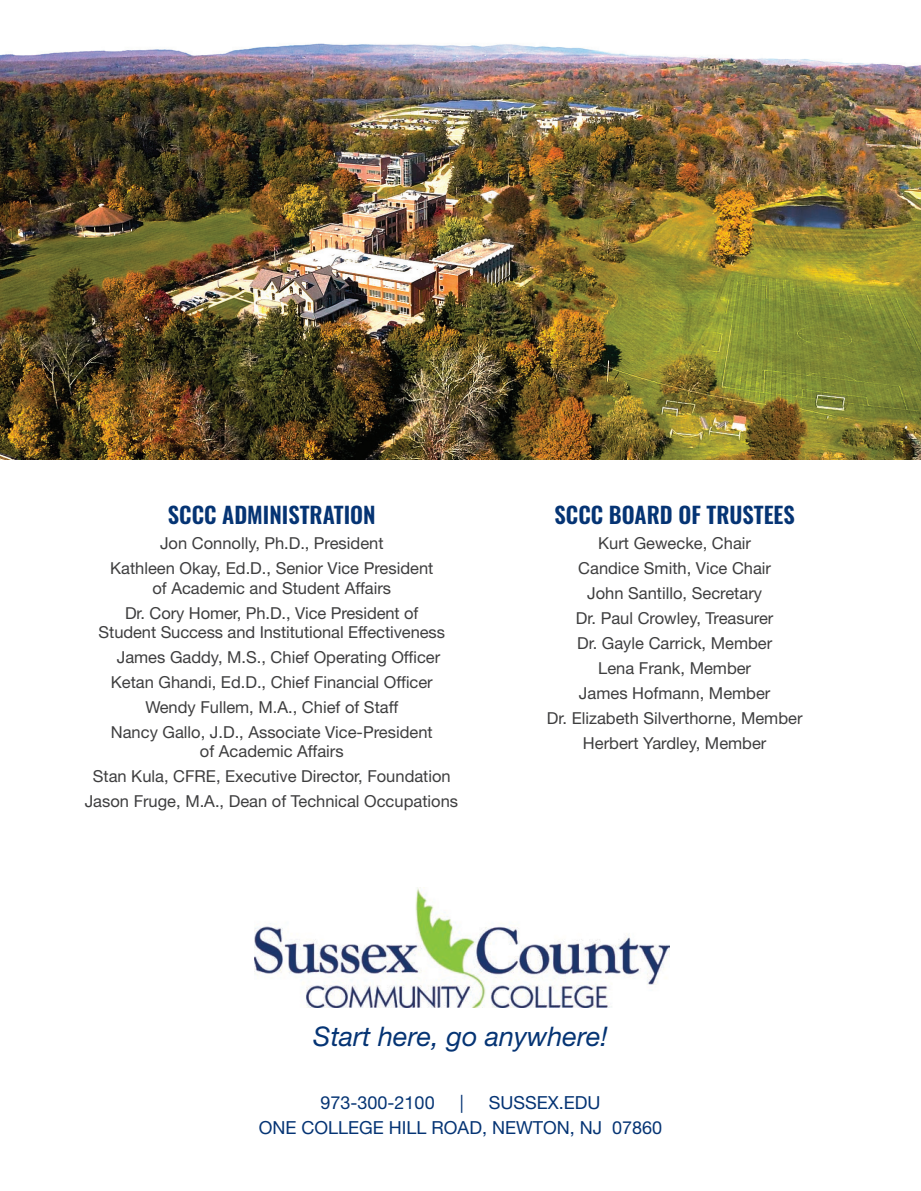
<style>
.page{position:relative;width:921px;height:1191px;background:#fff}
.page>*{position:absolute;margin:0;border:0;box-sizing:border-box;transform-origin:0 0}
.Body_Text{font:italic 27px "Helvetica Neue LT Std";color:#053474}
.Body_Text-2{font:600 22.5px "Oswald";color:#053474}
.Body_Text-3{font:18px "Helvetica Neue LT Std";color:#053474}
.Body_Text-4{font:16.5px/19.5px "Helvetica Neue LT Std";color:#3e3e3f;text-align:center}
</style>
<div class="page">
<img style="left:0;top:43px;width:921px;height:416px">
<img style="left:254px;top:887px;width:415px;height:120px">
<p class="Body_Text-2" style="left:168px;top:503px;width:209px">SCCC ADMINISTRATION</p>
<p class="Body_Text-4" style="left:160px;top:533px;width:225px">Jon Connolly, Ph.D., President</p>
<p class="Body_Text-4" style="left:110px;top:558px;width:325px">Kathleen Okay, Ed.D., Senior Vice President of Academic and Student Affairs</p>
<p class="Body_Text-4" style="left:99px;top:602px;width:348px">Dr. Cory Homer, Ph.D., Vice President of<br>Student Success and Institutional Effectiveness</p>
<p class="Body_Text-4" style="left:117px;top:647px;width:325px">James Gaddy, M.S., Chief Operating Officer</p>
<p class="Body_Text-4" style="left:111px;top:672px;width:323px">Ketan Ghandi, Ed.D., Chief Financial Officer</p>
<p class="Body_Text-4" style="left:145px;top:697px;width:254px">Wendy Fullem, M.A., Chief of Staff</p>
<p class="Body_Text-4" style="left:111px;top:722px;width:323px">Nancy Gallo, J.D., Associate Vice-President of Academic Affairs</p>
<p class="Body_Text-4" style="left:93px;top:766px;width:359px">Stan Kula, CFRE, Executive Director, Foundation</p>
<p class="Body_Text-4" style="left:85px;top:791px;width:375px">Jason Fruge, M.A., Dean of Technical Occupations</p>
<p class="Body_Text-2" style="left:554px;top:503px;width:242px">SCCC BOARD OF TRUSTEES</p>
<p class="Body_Text-4" style="left:598px;top:533px;width:154px">Kurt Gewecke, Chair</p>
<p class="Body_Text-4" style="left:578px;top:558px;width:194px">Candice Smith, Vice Chair</p>
<p class="Body_Text-4" style="left:587px;top:583px;width:176px">John Santillo, Secretary</p>
<p class="Body_Text-4" style="left:576px;top:608px;width:199px">Dr. Paul Crowley, Treasurer</p>
<p class="Body_Text-4" style="left:577px;top:633px;width:196px">Dr. Gayle Carrick, Member</p>
<p class="Body_Text-4" style="left:598px;top:658px;width:154px">Lena Frank, Member</p>
<p class="Body_Text-4" style="left:579px;top:683px;width:193px">James Hofmann, Member</p>
<p class="Body_Text-4" style="left:547px;top:707px;width:257px">Dr. Elizabeth Silverthorne, Member</p>
<p class="Body_Text-4" style="left:583px;top:732px;width:185px">Herbert Yardley, Member</p>
<p class="Body_Text" style="left:313px;top:1020px;width:296px">Start here, go anywhere!</p>
<p class="Body_Text-3" style="left:320px;top:1091px;width:116px">973-300-2100</p>
<p class="Body_Text-3" style="left:459px;top:1091px;width:5px">|</p>
<p class="Body_Text-3" style="left:488px;top:1091px;width:113px">SUSSEX.EDU</p>
<p class="Body_Text-3" style="left:259px;top:1116px;width:405px">ONE COLLEGE HILL ROAD, NEWTON, NJ 07860</p>
</div>
